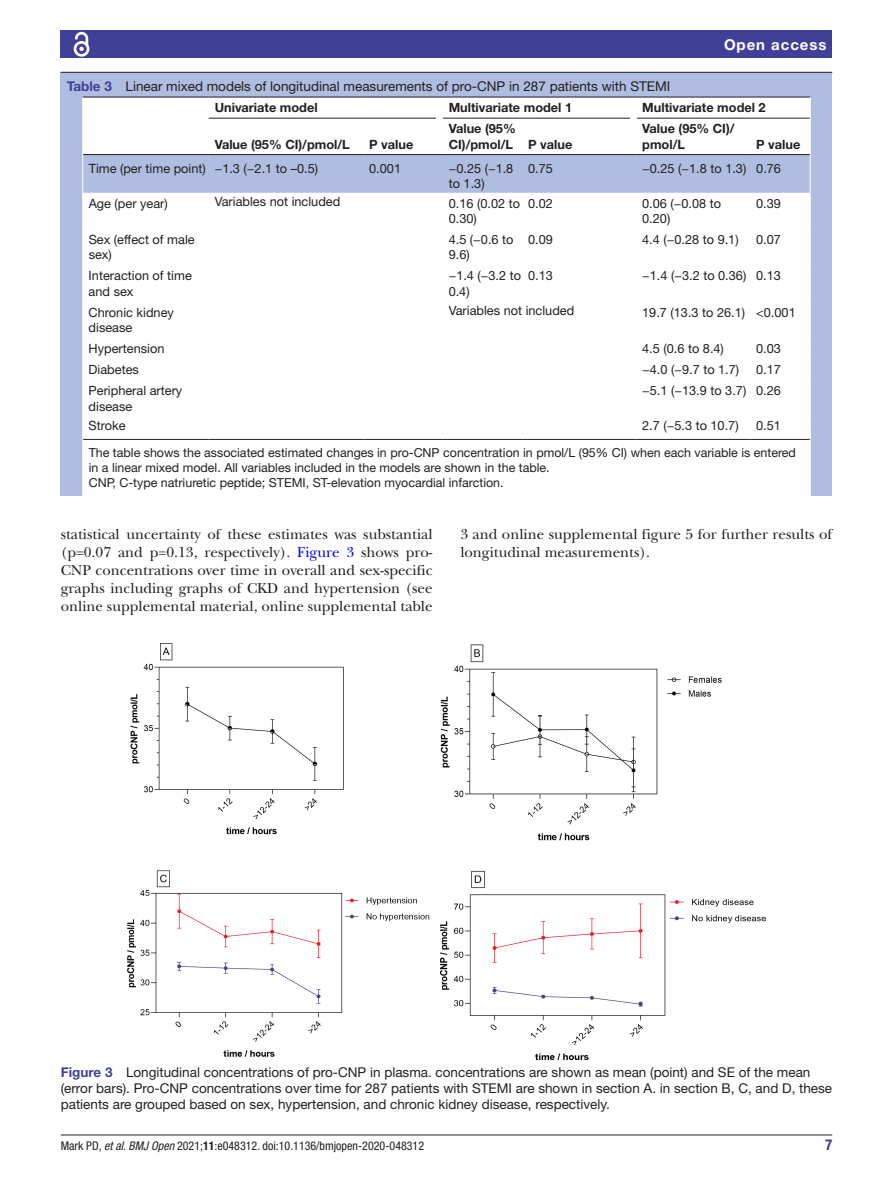
<style>
.page{position:relative;width:893px;height:1191px;background:#fff}
.page>*{position:absolute;margin:0;border:0;box-sizing:border-box;transform-origin:0 0}
.t1{font:15px/18px "New Baskerville";color:#231f20;text-align:justify}
.t2{font:700 15px "Helvetica Neue LT Std";letter-spacing:.065em;color:#fff}
.t3{font:700 condensed 15px "Helvetica Neue LT Std";color:#414099}
.t4{font:13.5px/16.2px "Helvetica Neue LT Std";color:#231f20}
.t5{font:12.75px/15.3px "Helvetica Neue LT Std";color:#231f20}
.t6{font:700 12.75px/15.3px "Helvetica Neue LT Std";color:#231f20}
.t7{font:12.45px/15px "Helvetica Neue LT Std";color:#231f20}
.t8{font:condensed 12px "Helvetica Neue LT Std";color:#231f20}
.s1{font-weight:700;color:#414099}
.s2{color:#00f}
.s3{font-style:italic}
.s4{font-weight:700}
</style>
<div class="page">
<hr style="left:61px;top:1134px;width:771px;height:1px;background:#231f20">
<div style="left:61px;top:31px;width:771px;height:27px;background:#414099"></div>
<svg style="left:73px;top:31px;width:17px;height:26px"></svg>
<img style="left:128px;top:643px;width:637px;height:416px">
<div style="left:61px;top:73px;width:771px;height:423px;background:#afbde1"></div>
<hr style="left:61px;top:72px;width:771px;height:1px;background:#231f20">
<div style="left:83px;top:98px;width:727px;height:398px;background:#fff"></div>
<svg style="left:83px;top:155px;width:727px;height:37px"></svg>
<hr style="left:83px;top:154px;width:126px;height:1px;background:#231f20">
<hr style="left:83px;top:97px;width:126px;height:1px;background:#231f20">
<hr style="left:209px;top:97px;width:154px;height:1px;background:#231f20">
<hr style="left:363px;top:97px;width:80px;height:1px;background:#231f20">
<hr style="left:443px;top:97px;width:79px;height:1px;background:#231f20">
<hr style="left:522px;top:97px;width:114px;height:1px;background:#231f20">
<hr style="left:636px;top:97px;width:114px;height:1px;background:#231f20">
<hr style="left:750px;top:97px;width:60px;height:1px;background:#231f20">
<hr style="left:209px;top:118px;width:154px;height:1px;background:#231f20">
<hr style="left:209px;top:154px;width:154px;height:1px;background:#231f20">
<hr style="left:363px;top:118px;width:80px;height:1px;background:#231f20">
<hr style="left:363px;top:154px;width:80px;height:1px;background:#231f20">
<hr style="left:443px;top:118px;width:79px;height:1px;background:#231f20">
<hr style="left:443px;top:154px;width:79px;height:1px;background:#231f20">
<hr style="left:522px;top:118px;width:114px;height:1px;background:#231f20">
<hr style="left:522px;top:154px;width:114px;height:1px;background:#231f20">
<hr style="left:636px;top:118px;width:114px;height:1px;background:#231f20">
<hr style="left:636px;top:154px;width:114px;height:1px;background:#231f20">
<hr style="left:750px;top:118px;width:60px;height:1px;background:#231f20">
<hr style="left:750px;top:154px;width:60px;height:1px;background:#231f20">
<hr style="left:83px;top:439px;width:126px;height:1px;background:#231f20">
<hr style="left:209px;top:439px;width:154px;height:1px;background:#231f20">
<hr style="left:363px;top:439px;width:80px;height:1px;background:#231f20">
<hr style="left:443px;top:439px;width:79px;height:1px;background:#231f20">
<hr style="left:522px;top:439px;width:114px;height:1px;background:#231f20">
<hr style="left:636px;top:439px;width:114px;height:1px;background:#231f20">
<hr style="left:750px;top:439px;width:60px;height:1px;background:#231f20">
<svg style="left:82px;top:97px;width:1px;height:21px"></svg>
<hr style="left:82px;top:118px;width:1px;height:37px;background:#fff">
<hr style="left:82px;top:155px;width:1px;height:37px;background:#fff">
<hr style="left:82px;top:192px;width:1px;height:37px;background:#fff">
<hr style="left:82px;top:229px;width:1px;height:36px;background:#fff">
<hr style="left:82px;top:265px;width:1px;height:37px;background:#fff">
<hr style="left:82px;top:302px;width:1px;height:36px;background:#fff">
<svg style="left:82px;top:338px;width:1px;height:42px"></svg>
<hr style="left:82px;top:380px;width:1px;height:37px;background:#fff">
<svg style="left:82px;top:417px;width:1px;height:22px"></svg>
<hr style="left:82px;top:439px;width:1px;height:57px;background:#fff">
<svg style="left:810px;top:97px;width:1px;height:21px"></svg>
<hr style="left:810px;top:118px;width:1px;height:37px;background:#fff">
<hr style="left:810px;top:155px;width:1px;height:37px;background:#fff">
<hr style="left:810px;top:192px;width:1px;height:37px;background:#fff">
<hr style="left:810px;top:229px;width:1px;height:36px;background:#fff">
<hr style="left:810px;top:265px;width:1px;height:37px;background:#fff">
<hr style="left:810px;top:302px;width:1px;height:36px;background:#fff">
<svg style="left:810px;top:338px;width:1px;height:42px"></svg>
<hr style="left:810px;top:380px;width:1px;height:37px;background:#fff">
<svg style="left:810px;top:417px;width:1px;height:22px"></svg>
<hr style="left:810px;top:439px;width:1px;height:57px;background:#fff">
<hr style="left:89px;top:471px;width:721px;height:2px;background:#fff">
<hr style="left:89px;top:486px;width:721px;height:2px;background:#fff">
<svg style="left:437px;top:116px;width:6px;height:4px"></svg>
<svg style="left:630px;top:116px;width:6px;height:4px"></svg>
<p class="t2" style="left:724px;top:35px;width:104px">Open access</p>
<p class="t4" style="left:67px;top:78px;width:605px"><span class="s1">Table 3</span> Linear mixed models of longitudinal measurements of pro-CNP in 287 patients with STEMI</p>
<p class="t6" style="left:215px;top:100px;width:104px">Univariate model</p>
<p class="t6" style="left:449px;top:100px;width:125px">Multivariate model 1</p>
<p class="t6" style="left:642px;top:100px;width:125px">Multivariate model 2</p>
<p class="t6" style="left:215px;top:136px;width:137px">Value (95% CI)/pmol/L</p>
<p class="t6" style="left:369px;top:136px;width:46px">P value</p>
<p class="t6" style="left:449px;top:121px;width:125px">Value (95%<br>CI)/pmol/L P value</p>
<p class="t6" style="left:642px;top:121px;width:94px">Value (95% CI)/ pmol/L</p>
<p class="t6" style="left:756px;top:136px;width:46px">P value</p>
<p class="t5" style="left:89px;top:160px;width:231px">Time (per time point) −1.3 (−2.1 to –0.5)</p>
<p class="t5" style="left:369px;top:160px;width:33px">0.001</p>
<p class="t5" style="left:449px;top:160px;width:66px">−0.25 (−1.8 to 1.3)</p>
<p class="t5" style="left:528px;top:160px;width:26px">0.75</p>
<p class="t5" style="left:642px;top:160px;width:140px">−0.25 (−1.8 to 1.3) 0.76</p>
<p class="t5" style="left:89px;top:195px;width:81px">Age (per year)</p>
<p class="t5" style="left:215px;top:194px;width:127px">Variables not included</p>
<p class="t5" style="left:449px;top:195px;width:73px">0.16 (0.02 to<br>0.30)</p>
<p class="t5" style="left:528px;top:195px;width:26px">0.02</p>
<p class="t5" style="left:642px;top:195px;width:80px">0.06 (−0.08 to<br>0.20)</p>
<p class="t5" style="left:756px;top:195px;width:26px">0.39</p>
<p class="t5" style="left:89px;top:232px;width:108px">Sex (effect of male sex)</p>
<p class="t5" style="left:449px;top:232px;width:66px">4.5 (−0.6 to<br>9.6)</p>
<p class="t5" style="left:528px;top:232px;width:26px">0.09</p>
<p class="t5" style="left:642px;top:232px;width:98px">4.4 (−0.28 to 9.1)</p>
<p class="t5" style="left:756px;top:232px;width:26px">0.07</p>
<p class="t5" style="left:89px;top:268px;width:105px">Interaction of time and sex</p>
<p class="t5" style="left:449px;top:268px;width:74px">−1.4 (−3.2 to<br>0.4)</p>
<p class="t5" style="left:528px;top:268px;width:26px">0.13</p>
<p class="t5" style="left:642px;top:268px;width:140px">−1.4 (−3.2 to 0.36) 0.13</p>
<p class="t5" style="left:89px;top:304px;width:87px">Chronic kidney disease</p>
<p class="t5" style="left:449px;top:303px;width:127px">Variables not included</p>
<p class="t5" style="left:642px;top:304px;width:155px">19.7 (13.3 to 26.1) &lt;0.001</p>
<p class="t5" style="left:89px;top:341px;width:77px">Hypertension</p>
<p class="t5" style="left:642px;top:341px;width:83px">4.5 (0.6 to 8.4)</p>
<p class="t5" style="left:756px;top:341px;width:26px">0.03</p>
<p class="t5" style="left:89px;top:362px;width:52px">Diabetes</p>
<p class="t5" style="left:642px;top:362px;width:99px">−4.0 (−9.7 to 1.7)</p>
<p class="t5" style="left:756px;top:362px;width:26px">0.17</p>
<p class="t5" style="left:89px;top:383px;width:95px">Peripheral artery disease</p>
<p class="t5" style="left:642px;top:383px;width:140px">−5.1 (−13.9 to 3.7) 0.26</p>
<p class="t5" style="left:89px;top:418px;width:39px">Stroke</p>
<p class="t5" style="left:642px;top:418px;width:98px">2.7 (−5.3 to 10.7)</p>
<p class="t5" style="left:756px;top:418px;width:26px">0.51</p>
<p class="t7" style="left:89px;top:445px;width:709px">The table shows the associated estimated changes in pro-CNP concentration in pmol/L (95% CI) when each variable is entered in a linear mixed model. All variables included in the models are shown in the table.<br>CNP, C-type natriuretic peptide; STEMI, ST-elevation myocardial infarction.</p>
<p class="t1" style="left:61px;top:525px;width:373px">statistical uncertainty of these estimates was substantial (p=0.07 and p=0.13, respectively). <span class="s2">Figure 3</span> shows pro-CNP concentrations over time in overall and sex-specific graphs including graphs of CKD and hypertension (see online supplemental material, online supplemental table</p>
<p class="t1" style="left:460px;top:525px;width:373px">3 and online supplemental figure 5 for further results of longitudinal measurements).</p>
<p class="t4" style="left:61px;top:1063px;width:773px"><span class="s1">Figure 3</span> Longitudinal concentrations of pro-CNP in plasma. concentrations are shown as mean (point) and SE of the mean (error bars). Pro-CNP concentrations over time for 287 patients with STEMI are shown in section A. in section B, C, and D, these patients are grouped based on sex, hypertension, and chronic kidney disease, respectively.</p>
<p class="t8" style="left:61px;top:1138px;width:365px">Mark PD, <span class="s3">et al</span>. <span class="s3">BMJ Open</span> 2021;<span class="s4">11</span>:e048312. doi:10.1136/bmjopen-2020-048312</p>
<p class="t3" style="left:825px;top:1135px;width:9px">7</p>
</div>
